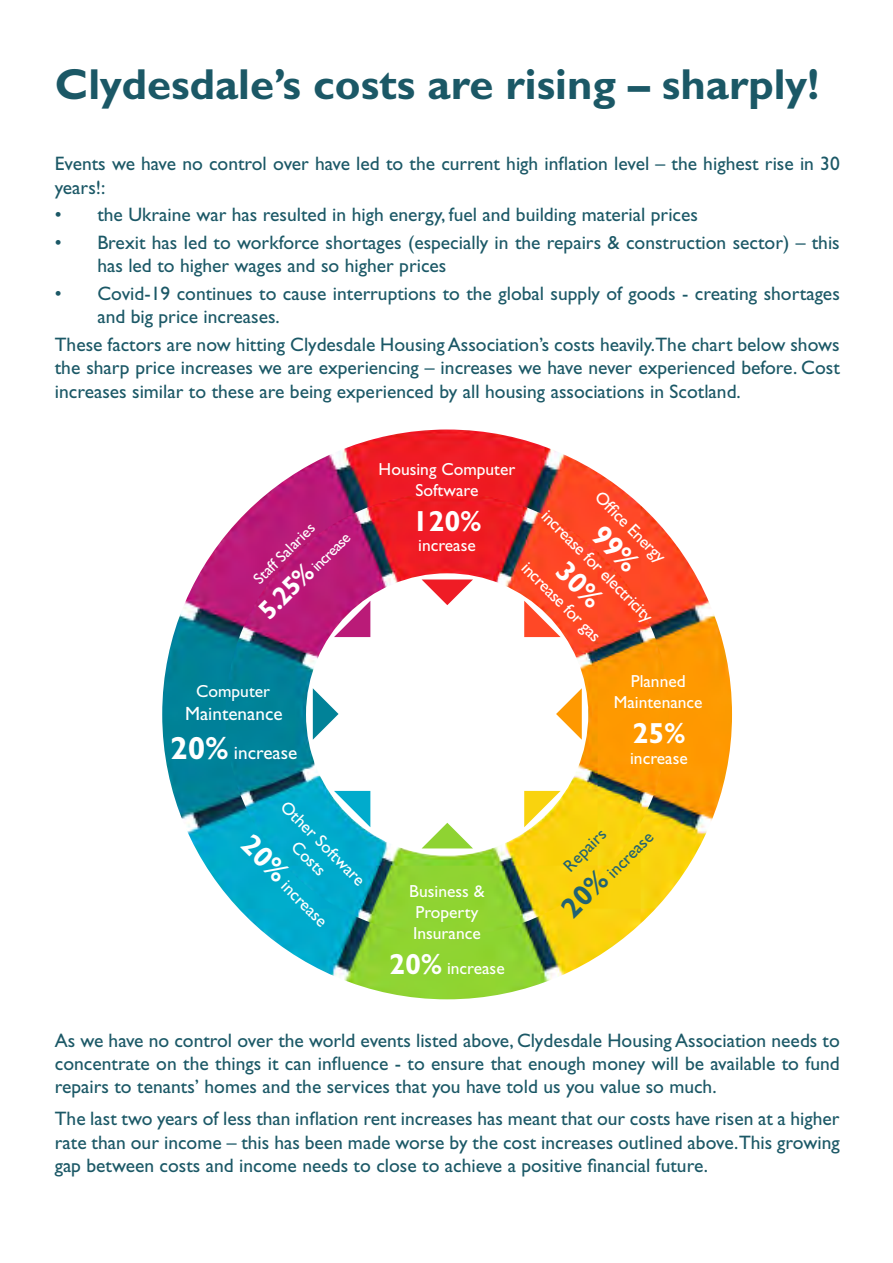
<style>
.page{position:relative;width:893px;height:1263px;background:#fff}
.page>*{position:absolute;margin:0;border:0;box-sizing:border-box;transform-origin:0 0}
.t1{font:700 43.5px "Gill Sans";color:#1b5866}
.t2{font:700 29.1px "Gill Sans";color:#fff}
.t3{font:19.5px/23.4px "Gill Sans";color:#1b5866}
.t4{font:19.2px/38.4px "Gill Sans";color:#fff;text-align:center}
.t5{font:17.4px/21px "Gill Sans";color:#fff;text-align:center}
.t6{font:17.4px/35px "Gill Sans";color:#216273;text-align:center}
.t7{font:15.9px/31.8px "Gill Sans";color:#fff;text-align:center}
.s1{font-weight:700;font-size:26.4px}
.s2{font-weight:700;font-size:31.95px}
.s3{font-weight:700;font-size:29.1px}
</style>
<div class="page">
<img style="left:162px;top:429px;width:570px;height:570px;border-radius:285px">
<img style="left:225px;top:493px;width:444px;height:443px;border-radius:222px">
<div style="left:306px;top:573px;width:282px;height:282px;background:#fff;border-radius:50%"></div>
<svg style="left:422px;top:579px;width:51px;height:26px"></svg>
<svg style="left:422px;top:823px;width:51px;height:25px"></svg>
<svg style="left:556px;top:688px;width:26px;height:52px"></svg>
<svg style="left:313px;top:688px;width:25px;height:52px"></svg>
<svg style="left:334px;top:601px;width:36px;height:36px"></svg>
<svg style="left:524px;top:791px;width:37px;height:36px"></svg>
<svg style="left:334px;top:791px;width:36px;height:36px"></svg>
<svg style="left:524px;top:524px;width:116px;height:113px;background:#fb4b29"></svg>
<div style="left:240px;top:833px;width:50px;height:50px;background:#00aacb"></div>
<h1 class="t1" style="left:55px;top:58px;width:766px">Clydesdale’s costs are rising – sharply!</h1>
<p class="t3" style="left:55px;top:152px;width:786px">Events we have no control over have led to the current high inflation level – the highest rise in 30 years!:</p>
<p class="t3" style="left:55px;top:203px;width:645px">• the Ukraine war has resulted in high energy, fuel and building material prices</p>
<p class="t3" style="left:97px;top:231px;width:744px;text-indent:-43px">• Brexit has led to workforce shortages (especially in the repairs &amp; construction sector) – this has led to higher wages and so higher prices</p>
<p class="t3" style="left:97px;top:282px;width:744px;text-indent:-43px">• Covid-19 continues to cause interruptions to the global supply of goods - creating shortages and big price increases.</p>
<p class="t3" style="left:55px;top:333px;width:786px;text-align:justify">These factors are now hitting Clydesdale Housing Association’s costs heavily.The chart below shows the sharp price increases we are experiencing – increases we have never experienced before. Cost increases similar to these are being experienced by all housing associations in Scotland.</p>
<p class="t7" style="left:232px;top:583px;width:118px;rotate:-45deg">Staff Salaries<br><span class="s1">5.25%</span> increase</p>
<p class="t5" style="left:196px;top:681px;width:76px">Computer</p>
<p class="t4" style="left:170px;top:695px;width:129px">Maintenance<br><span class="s2">20%</span> increase</p>
<p class="t5" style="left:291px;top:796px;width:113px;rotate:45deg">Other Software</p>
<p class="t5" style="left:321px;top:846px;width:59px;line-height:35px;text-align:left;text-indent:-21px;rotate:45deg">Costs increase</p>
<p class="t5" style="left:379px;top:458px;width:138px">Housing Computer<br>Software</p>
<h2 class="t2" style="left:412px;top:503px;width:71px">120%</h2>
<p class="t5" style="left:418px;top:535px;width:59px">increase</p>
<p class="t5" style="left:605px;top:487px;width:94px;rotate:45deg">Offi ce Energy</p>
<p class="t5" style="left:552px;top:505px;width:151px;rotate:45deg">increase for electricity</p>
<p class="t5" style="left:532px;top:558px;width:106px;rotate:45deg">increase for gas</p>
<p class="t5" style="left:409px;top:880px;width:77px;text-align:left">Business &amp;<br>Property<br>Insurance</p>
<p class="t5" style="left:389px;top:957px;width:117px"><span class="s3">20%</span> increase</p>
<p class="t5" style="left:614px;top:670px;width:90px">Planned<br>Maintenance</p>
<h2 class="t2" style="left:632px;top:716px;width:55px">25%</h2>
<p class="t5" style="left:630px;top:747px;width:59px">increase</p>
<p class="t6" style="left:532px;top:879px;width:117px;rotate:-45deg">Repairs<br><span class="s3">20%</span> increase</p>
<p class="t3" style="left:55px;top:1028px;width:786px;text-align:justify">As we have no control over the world events listed above, Clydesdale Housing Association needs to concentrate on the things it can influence - to ensure that enough money will be available to fund repairs to tenants’ homes and the services that you have told us you value so much.</p>
<p class="t3" style="left:55px;top:1107px;width:786px;text-align:justify">The last two years of less than inflation rent increases has meant that our costs have risen at a higher rate than our income – this has been made worse by the cost increases outlined above.This growing gap between costs and income needs to close to achieve a positive financial future.</p>
</div>
